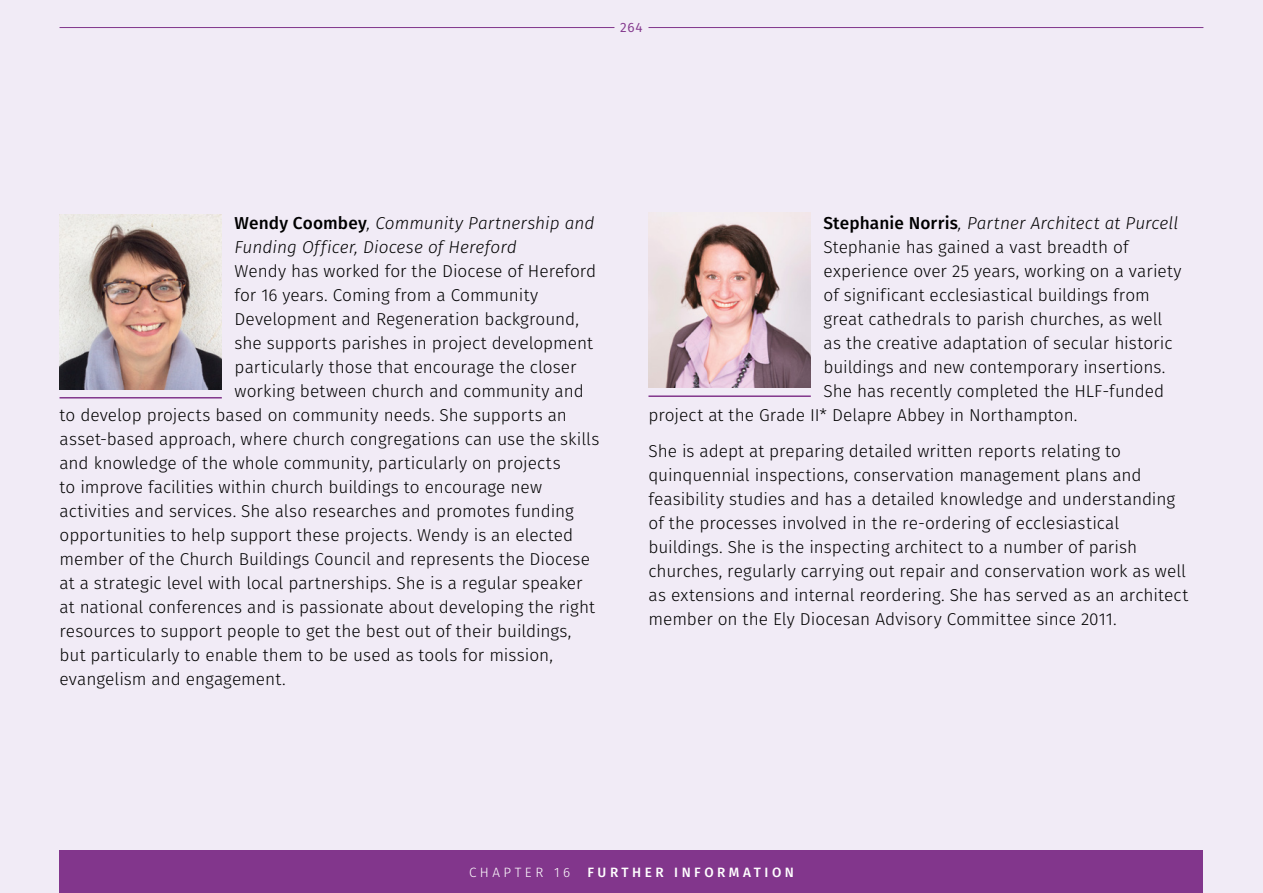
<style>
.page{position:relative;width:1263px;height:893px;background:#f1ebf6}
.page>*{position:absolute;margin:0;border:0;box-sizing:border-box;transform-origin:0 0}
.t1{font:300 17.25px/24px "Fira Sans";color:#000}
.t2{font:italic 300 17.25px/24px "Fira Sans";color:#000}
.t3{font:500 13.5px "Fira Sans";letter-spacing:.26em;color:#fff}
.t4{font:300 13.5px "Fira Sans";letter-spacing:.26em;color:#fff}
.t5{font:13.5px "Fira Sans";color:#82368c}
.s1{font-weight:500;font-style:normal}
</style>
<div class="page">
<img style="left:648px;top:213px;width:163px;height:174px">
<hr style="left:648px;top:395px;width:163px;height:2px;background:#82368c">
<img style="left:60px;top:214px;width:162px;height:175px">
<hr style="left:60px;top:397px;width:162px;height:1px;background:#82368c">
<hr style="left:60px;top:27px;width:554px;height:1px;background:#82368c">
<hr style="left:648px;top:27px;width:555px;height:1px;background:#82368c">
<div style="left:60px;top:850px;width:1143px;height:43px;background:#82368c"></div>
<p class="t5" style="left:620px;top:17px;width:24px">264</p>
<p class="t2" style="left:235px;top:211px;width:361px"><span class="s1">Wendy Coombey</span>, Community Partnership and<br>Funding Officer, Diocese of Hereford</p>
<p class="t1" style="left:235px;top:259px;width:363px">Wendy has worked for the Diocese of Hereford</p>
<p class="t1" style="left:235px;top:283px;width:305px">for 16 years. Coming from a Community</p>
<p class="t1" style="left:235px;top:307px;width:346px">Development and Regeneration background,</p>
<p class="t1" style="left:235px;top:331px;width:360px">she supports parishes in project development</p>
<p class="t1" style="left:235px;top:355px;width:343px">particularly those that encourage the closer</p>
<p class="t1" style="left:235px;top:379px;width:351px">working between church and community and</p>
<p class="t1" style="left:60px;top:403px;width:509px">to develop projects based on community needs. She supports an</p>
<p class="t1" style="left:60px;top:427px;width:542px">asset-based approach, where church congregations can use the skills</p>
<p class="t1" style="left:60px;top:451px;width:503px">and knowledge of the whole community, particularly on projects</p>
<p class="t1" style="left:60px;top:475px;width:484px">to improve facilities within church buildings to encourage new</p>
<p class="t1" style="left:60px;top:499px;width:516px">activities and services. She also researches and promotes funding</p>
<p class="t1" style="left:60px;top:523px;width:515px">opportunities to help support these projects. Wendy is an elected</p>
<p class="t1" style="left:60px;top:547px;width:532px">member of the Church Buildings Council and represents the Diocese</p>
<p class="t1" style="left:60px;top:571px;width:524px">at a strategic level with local partnerships. She is a regular speaker</p>
<p class="t1" style="left:60px;top:595px;width:537px">at national conferences and is passionate about developing the right</p>
<p class="t1" style="left:60px;top:619px;width:513px">resources to support people to get the best out of their buildings,</p>
<p class="t1" style="left:60px;top:643px;width:495px">but particularly to enable them to be used as tools for mission,</p>
<p class="t1" style="left:60px;top:667px;width:228px">evangelism and engagement.</p>
<p class="t2" style="left:823px;top:211px;width:356px"><span class="s1">Stephanie Norris</span>, Partner Architect at Purcell</p>
<p class="t1" style="left:823px;top:235px;width:307px">Stephanie has gained a vast breadth of</p>
<p class="t1" style="left:823px;top:259px;width:360px">experience over 25 years, working on a variety</p>
<p class="t1" style="left:823px;top:283px;width:328px">of significant ecclesiastical buildings from</p>
<p class="t1" style="left:823px;top:307px;width:340px">great cathedrals to parish churches, as well</p>
<p class="t1" style="left:823px;top:331px;width:350px">as the creative adaptation of secular historic</p>
<p class="t1" style="left:823px;top:355px;width:343px">buildings and new contemporary insertions.</p>
<p class="t1" style="left:823px;top:379px;width:342px">She has recently completed the HLF-funded</p>
<p class="t1" style="left:648px;top:403px;width:431px">project at the Grade II* Delapre Abbey in Northampton.</p>
<p class="t1" style="left:648px;top:439px;width:541px">She is adept at preparing detailed written reports relating to quinquennial inspections, conservation management plans and feasibility studies and has a detailed knowledge and understanding of the processes involved in the re-ordering of ecclesiastical buildings. She is the inspecting architect to a number of parish churches, regularly carrying out repair and conservation work as well as extensions and internal reordering. She has served as an architect member on the Ely Diocesan Advisory Committee since 2011.</p>
<p class="t4" style="left:469px;top:862px;width:103px">CHAPTER 16</p>
<p class="t3" style="left:587px;top:861px;width:208px">FURTHER INFORMATION</p>
</div>
